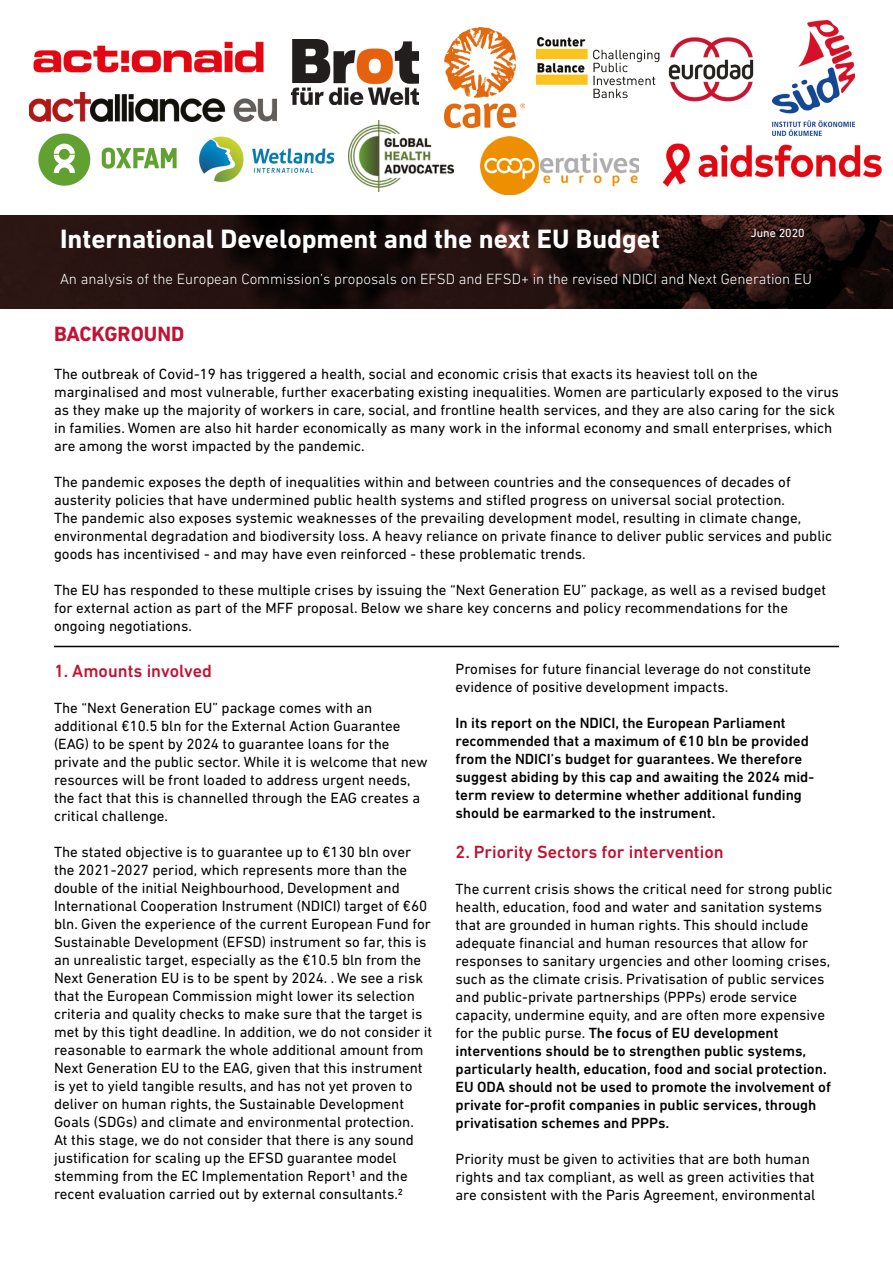
<style>
.page{position:relative;width:893px;height:1263px;background:#fff}
.page>*{position:absolute;margin:0;border:0;box-sizing:border-box;transform-origin:0 0}
.t1{font:700 27px "DIN Next LT Pro";color:#fff}
.t2{font:700 21px "DIN Next LT Pro";color:#c11234}
.t3{font:500 18px "DIN Next LT Pro";color:#c11234}
.t4{font:15px/18px "DIN Next LT Pro";color:#000}
.t5{font:500 15px/18px "DIN Next LT Pro";color:#000}
.t6{font:300 15px "DIN Next LT Pro";color:#fff}
.t7{font:12px "DIN Next LT Pro";color:#fff}
.s1{font-weight:500}
</style>
<div class="page">
<hr style="left:54px;top:646px;width:785px;height:1px;background:#000">
<img style="left:33px;top:41px;width:231px;height:32px">
<img style="left:30px;top:92px;width:247px;height:29px">
<img style="left:38px;top:133px;width:139px;height:53px">
<img style="left:481px;top:135px;width:157px;height:60px">
<img style="left:199px;top:136px;width:136px;height:46px">
<img style="left:292px;top:40px;width:126px;height:65px">
<img style="left:536px;top:37px;width:123px;height:62px">
<img style="left:349px;top:120px;width:105px;height:71px">
<img style="left:668px;top:37px;width:86px;height:65px">
<img style="left:444px;top:27px;width:80px;height:100px">
<img style="left:0;top:216px;width:893px;height:93px">
<img style="left:773px;top:20px;width:82px;height:115px">
<img style="left:662px;top:143px;width:220px;height:44px">
<p class="t7" style="left:751px;top:226px;width:55px">June 2020</p>
<h1 class="t1" style="left:60px;top:223px;width:601px">International Development and the next EU Budget</h1>
<p class="t6" style="left:60px;top:270px;width:753px">An analysis of the European Commission’s proposals on EFSD and EFSD+ in the revised NDICI and Next Generation EU</p>
<h2 class="t2" style="left:54px;top:322px;width:132px">BACKGROUND</h2>
<p class="t4" style="left:54px;top:365px;width:786px">The outbreak of Covid-19 has triggered a health, social and economic crisis that exacts its heaviest toll on the marginalised and most vulnerable, further exacerbating existing inequalities. Women are particularly exposed to the virus as they make up the majority of workers in care, social, and frontline health services, and they are also caring for the sick in families. Women are also hit harder economically as many work in the informal economy and small enterprises, which are among the worst impacted by the pandemic.</p>
<p class="t4" style="left:54px;top:473px;width:780px">The pandemic exposes the depth of inequalities within and between countries and the consequences of decades of austerity policies that have undermined public health systems and stifled progress on universal social protection.<br>The pandemic also exposes systemic weaknesses of the prevailing development model, resulting in climate change, environmental degradation and biodiversity loss. A heavy reliance on private finance to deliver public services and public goods has incentivised - and may have even reinforced - these problematic trends.</p>
<p class="t4" style="left:54px;top:581px;width:774px">The EU has responded to these multiple crises by issuing the “Next Generation EU” package, as well as a revised budget for external action as part of the MFF proposal. Below we share key concerns and policy recommendations for the ongoing negotiations.</p>
<p class="t3" style="left:54px;top:660px;width:160px">1. Amounts involved</p>
<p class="t4" style="left:54px;top:698px;width:375px">The “Next Generation EU” package comes with an additional €10.5 bln for the External Action Guarantee (EAG) to be spent by 2024 to guarantee loans for the private and the public sector. While it is welcome that new resources will be front loaded to address urgent needs, the fact that this is channelled through the EAG creates a critical challenge.</p>
<p class="t4" style="left:54px;top:842px;width:380px">The stated objective is to guarantee up to €130 bln over the 2021-2027 period, which represents more than the double of the initial Neighbourhood, Development and International Cooperation Instrument (NDICI) target of €60 bln. Given the experience of the current European Fund for Sustainable Development (EFSD) instrument so far, this is an unrealistic target, especially as the €10.5 bln from the Next Generation EU is to be spent by 2024. . We see a risk that the European Commission might lower its selection criteria and quality checks to make sure that the target is met by this tight deadline. In addition, we do not consider it reasonable to earmark the whole additional amount from Next Generation EU to the EAG, given that this instrument is yet to yield tangible results, and has not yet proven to deliver on human rights, the Sustainable Development Goals (SDGs) and climate and environmental protection.<br>At this stage, we do not consider that there is any sound justification for scaling up the EFSD guarantee model stemming from the EC Implementation Report1 and the recent evaluation carried out by external consultants.2</p>
<p class="t4" style="left:455px;top:660px;width:357px">Promises for future financial leverage do not constitute evidence of positive development impacts.</p>
<p class="t5" style="left:455px;top:714px;width:360px">In its report on the NDICI, the European Parliament recommended that a maximum of €10 bln be provided from the NDICI’s budget for guarantees. We therefore suggest abiding by this cap and awaiting the 2024 mid&shy;term review to determine whether additional funding should be earmarked to the instrument.</p>
<p class="t3" style="left:455px;top:841px;width:270px">2. Priority Sectors for intervention</p>
<p class="t4" style="left:455px;top:879px;width:379px">The current crisis shows the critical need for strong public health, education, food and water and sanitation systems that are grounded in human rights. This should include adequate financial and human resources that allow for responses to sanitary urgencies and other looming crises, such as the climate crisis. Privatisation of public services and public-private partnerships (PPPs) erode service capacity, undermine equity, and are often more expensive for the public purse. <span class="s1">The focus of EU development interventions should be to strengthen public systems, particularly health, education, food and social protection.<br>EU ODA should not be used to promote the involvement of private for-profit companies in public services, through privatisation schemes and PPPs.</span></p>
<p class="t4" style="left:455px;top:1149px;width:361px">Priority must be given to activities that are both human rights and tax compliant, as well as green activities that are consistent with the Paris Agreement, environmental</p>
</div>
